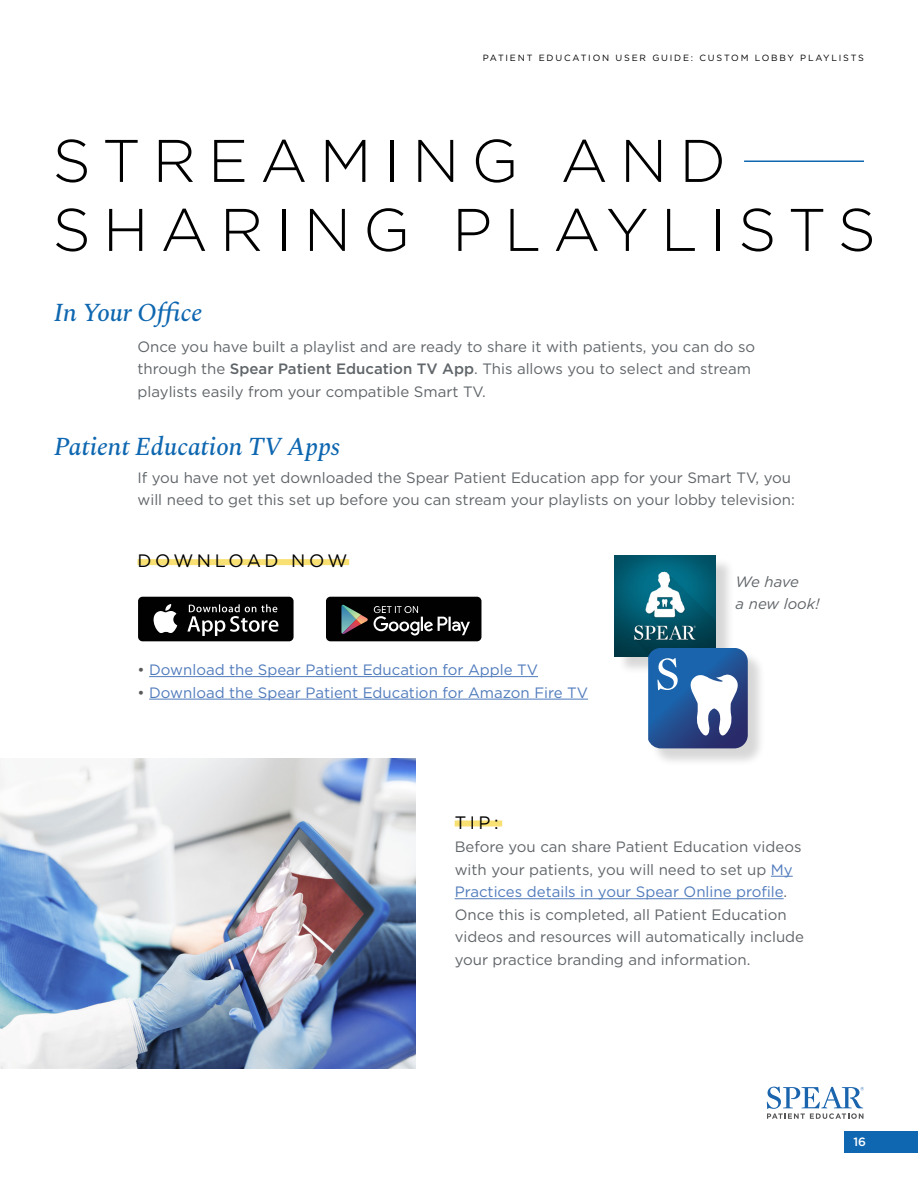
<style>
.page{position:relative;width:918px;height:1188px;background:#fff}
.page>*{position:absolute;margin:0;border:0;box-sizing:border-box;transform-origin:0 0}
.t1{font:300 60px/69px "Gotham";letter-spacing:.2em;color:#000}
.t2{font:italic 500 25.5px "Spectral";letter-spacing:-.01em;color:#0e67b0}
.t3{font:18px "Gotham";letter-spacing:.2em;color:#000}
.t4{font:15px/22.5px "Gotham";color:#606569}
.t5{font:15px "Gotham";color:#507bbc}
.t6{font:italic 15px/22.5px "Gotham";color:#606569}
.t7{font:500 12px "Gotham";color:#fff}
.t8{font:9px "Gotham";letter-spacing:.2em;color:#000}
.s1{font-weight:500}
.s2{color:#58595b}
.s3{color:#507bbc}
</style>
<div class="page">
<div style="left:845px;top:1131px;width:73px;height:21px;background:#0e67b0"></div>
<svg style="left:767px;top:1087px;width:97px;height:32px"></svg>
<div style="left:617px;top:558px;width:118px;height:117px;background:#000;opacity:.16"></div>
<img style="left:615px;top:555px;width:101px;height:102px">
<div style="left:650px;top:650px;width:116px;height:117px;background:#000;opacity:.16"></div>
<svg style="left:648px;top:648px;width:100px;height:100px"></svg>
<div style="left:455px;top:820px;width:47px;height:6px;background:#f9e072"></div>
<svg style="left:771px;top:876px;width:22px;height:1px"></svg>
<hr style="left:455px;top:898px;width:329px;height:1px;background:#507bbc">
<img style="left:0;top:758px;width:415px;height:311px">
<hr style="left:744px;top:160px;width:120px;height:2px;background:#0e67b0">
<hr style="left:149px;top:676px;width:389px;height:1px;background:#507bbc">
<hr style="left:149px;top:699px;width:439px;height:1px;background:#507bbc">
<svg style="left:138px;top:597px;width:156px;height:44px;background:#2c2c2c"></svg>
<svg style="left:326px;top:597px;width:155px;height:44px;background:#212222"></svg>
<div style="left:138px;top:559px;width:211px;height:6px;background:#f9e072"></div>
<p class="t8" style="left:483px;top:52px;width:383px">PATIENT EDUCATION USER GUIDE: CUSTOM LOBBY PLAYLISTS</p>
<h1 class="t1" style="left:52px;top:125px;width:825px">STREAMING AND<br>SHARING PLAYLISTS</h1>
<h2 class="t2" style="left:54px;top:294px;width:150px">In Your Office</h2>
<p class="t4" style="left:138px;top:335px;width:619px">Once you have built a playlist and are ready to share it with patients, you can do so through the <span class="s1">Spear Patient Education TV App</span>. This allows you to select and stream playlists easily from your compatible Smart TV.</p>
<h2 class="t2" style="left:54px;top:428px;width:288px">Patient Education TV Apps</h2>
<p class="t4" style="left:138px;top:466px;width:659px">If you have not yet downloaded the Spear Patient Education app for your Smart TV, you will need to get this set up before you can stream your playlists on your lobby television:</p>
<p class="t3" style="left:138px;top:549px;width:211px">DOWNLOAD NOW</p>
<p class="t5" style="left:138px;top:660px;width:402px"><span class="s2">•</span> Download the Spear Patient Education for Apple TV</p>
<p class="t5" style="left:138px;top:683px;width:452px"><span class="s2">•</span> Download the Spear Patient Education for Amazon Fire TV</p>
<p class="t6" style="left:736px;top:570px;width:85px">We have<br>a new look!</p>
<p class="t3" style="left:455px;top:811px;width:46px">TIP:</p>
<p class="t4" style="left:455px;top:835px;width:351px">Before you can share Patient Education videos with your patients, you will need to set up <span class="s3">My Practices details in your Spear Online profile</span>.<br>Once this is completed, all Patient Education videos and resources will automatically include your practice branding and information.</p>
<p class="t7" style="left:854px;top:1134px;width:14px">16</p>
</div>
